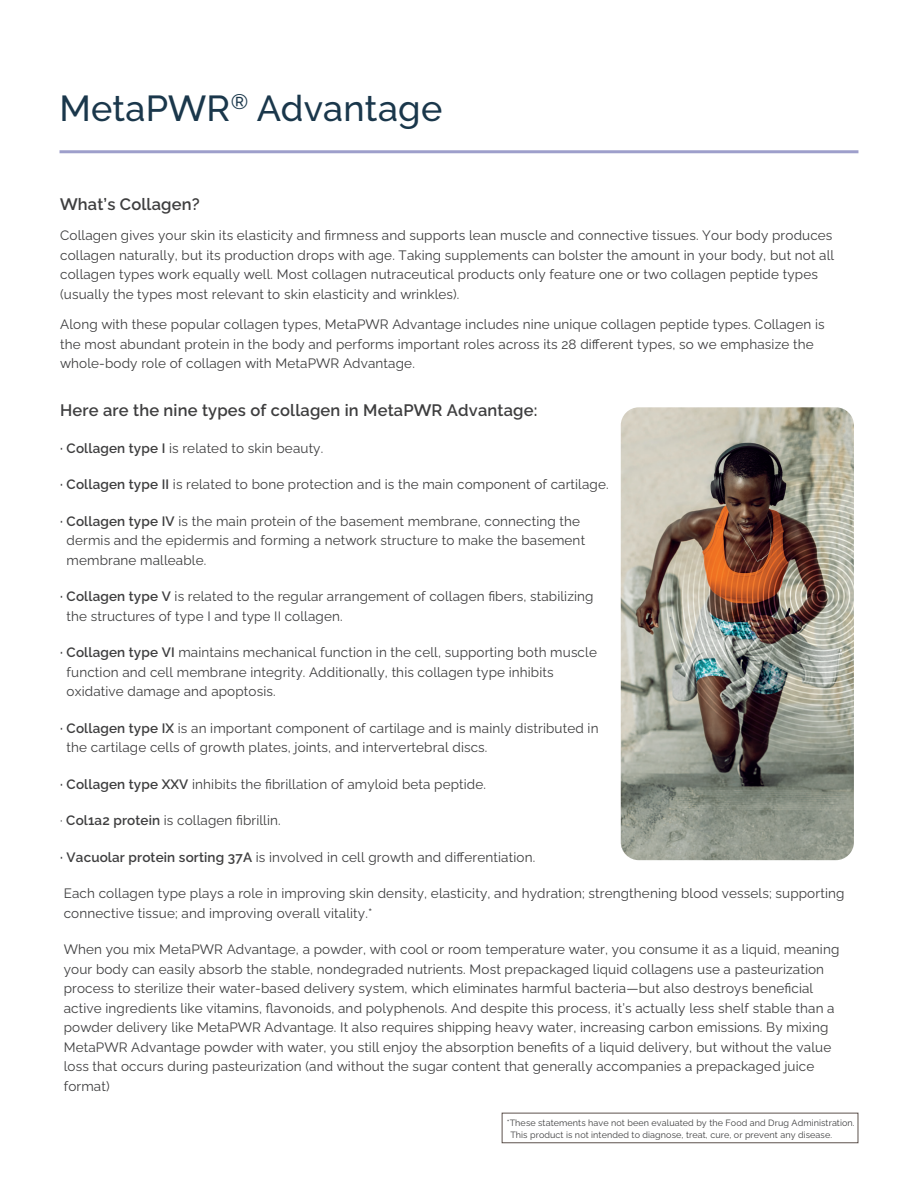
<style>
.page{position:relative;width:918px;height:1188px;background:#fff}
.page>*{position:absolute;margin:0;border:0;box-sizing:border-box;transform-origin:0 0}
.t1{font:500 36px "Ralewayd T";letter-spacing:.01em;color:#1a374b}
.t2{font:600 16.5px "Ralewayd T";letter-spacing:.01em;color:#3e3e3f}
.t3{font:13.5px/19.5px "Ralewayd T";letter-spacing:.01em;color:#3e3e3f}
.t4{font:9px/11.4px "Ralewayd T";letter-spacing:.01em;color:#3e3e3f}
.s1{font-weight:600}
</style>
<div class="page">
<hr style="left:60px;top:150px;width:798px;height:3px;background:#9e9fcb">
<div style="left:502px;top:1113px;width:356px;height:30px;border:1px solid #5d524d"></div>
<img style="left:621px;top:407px;width:233px;height:453px">
<h1 class="t1" style="left:60px;top:80px;width:384px">MetaPWR<sup>®</sup> Advantage</h1>
<p class="t2" style="left:60px;top:191px;width:141px">What’s Collagen?</p>
<p class="t3" style="left:60px;top:224px;width:776px">Collagen gives your skin its elasticity and firmness and supports lean muscle and connective tissues. Your body produces collagen naturally, but its production drops with age. Taking supplements can bolster the amount in your body, but not all collagen types work equally well. Most collagen nutraceutical products only feature one or two collagen peptide types (usually the types most relevant to skin elasticity and wrinkles).</p>
<p class="t3" style="left:60px;top:313px;width:766px">Along with these popular collagen types, MetaPWR Advantage includes nine unique collagen peptide types. Collagen is the most abundant protein in the body and performs important roles across its 28 different types, so we emphasize the whole-body role of collagen with MetaPWR Advantage.</p>
<p class="t2" style="left:60px;top:398px;width:479px">Here are the nine types of collagen in MetaPWR Advantage:</p>
<p class="t3" style="left:60px;top:437px;width:265px"><span class="s1">· Collagen type I</span> is related to skin beauty.</p>
<p class="t3" style="left:60px;top:474px;width:550px"><span class="s1">· Collagen type II</span> is related to bone protection and is the main component of cartilage.</p>
<p class="t3" style="left:67px;top:510px;width:520px;text-indent:-6px"><span class="s1">· Collagen type IV</span> is the main protein of the basement membrane, connecting the dermis and the epidermis and forming a network structure to make the basement membrane malleable.</p>
<p class="t3" style="left:67px;top:586px;width:528px;text-indent:-6px"><span class="s1">· Collagen type V</span> is related to the regular arrangement of collagen fibers, stabilizing the structures of type I and type II collagen.</p>
<p class="t3" style="left:67px;top:642px;width:532px;text-indent:-6px"><span class="s1">· Collagen type VI</span> maintains mechanical function in the cell, supporting both muscle function and cell membrane integrity. Additionally, this collagen type inhibits oxidative damage and apoptosis.</p>
<p class="t3" style="left:67px;top:717px;width:533px;text-indent:-6px"><span class="s1">· Collagen type IX</span> is an important component of cartilage and is mainly distributed in the cartilage cells of growth plates, joints, and intervertebral discs.</p>
<p class="t3" style="left:60px;top:773px;width:427px"><span class="s1">· Collagen type XXV</span> inhibits the fibrillation of amyloid beta peptide.</p>
<p class="t3" style="left:60px;top:810px;width:222px">· <span class="s1">Col1a2 protein</span> is collagen fibrillin.</p>
<p class="t3" style="left:60px;top:846px;width:477px"><span class="s1">· Vacuolar protein sorting 37A</span> is involved in cell growth and differentiation.</p>
<p class="t3" style="left:64px;top:882px;width:782px">Each collagen type plays a role in improving skin density, elasticity, and hydration; strengthening blood vessels; supporting connective tissue; and improving overall vitality.*</p>
<p class="t3" style="left:64px;top:938px;width:777px">When you mix MetaPWR Advantage, a powder, with cool or room temperature water, you consume it as a liquid, meaning your body can easily absorb the stable, nondegraded nutrients. Most prepackaged liquid collagens use a pasteurization process to sterilize their water-based delivery system, which eliminates harmful bacteria—but also destroys beneficial active ingredients like vitamins, flavonoids, and polyphenols. And despite this process, it’s actually less shelf stable than a powder delivery like MetaPWR Advantage. It also requires shipping heavy water, increasing carbon emissions. By mixing MetaPWR Advantage powder with water, you still enjoy the absorption benefits of a liquid delivery, but without the value loss that occurs during pasteurization (and without the sugar content that generally accompanies a prepackaged juice format)</p>
<p class="t4" style="left:510px;top:1117px;width:346px;text-indent:-4px">*These statements have not been evaluated by the Food and Drug Administration.<br>This product is not intended to diagnose, treat, cure, or prevent any disease.</p>
</div>
